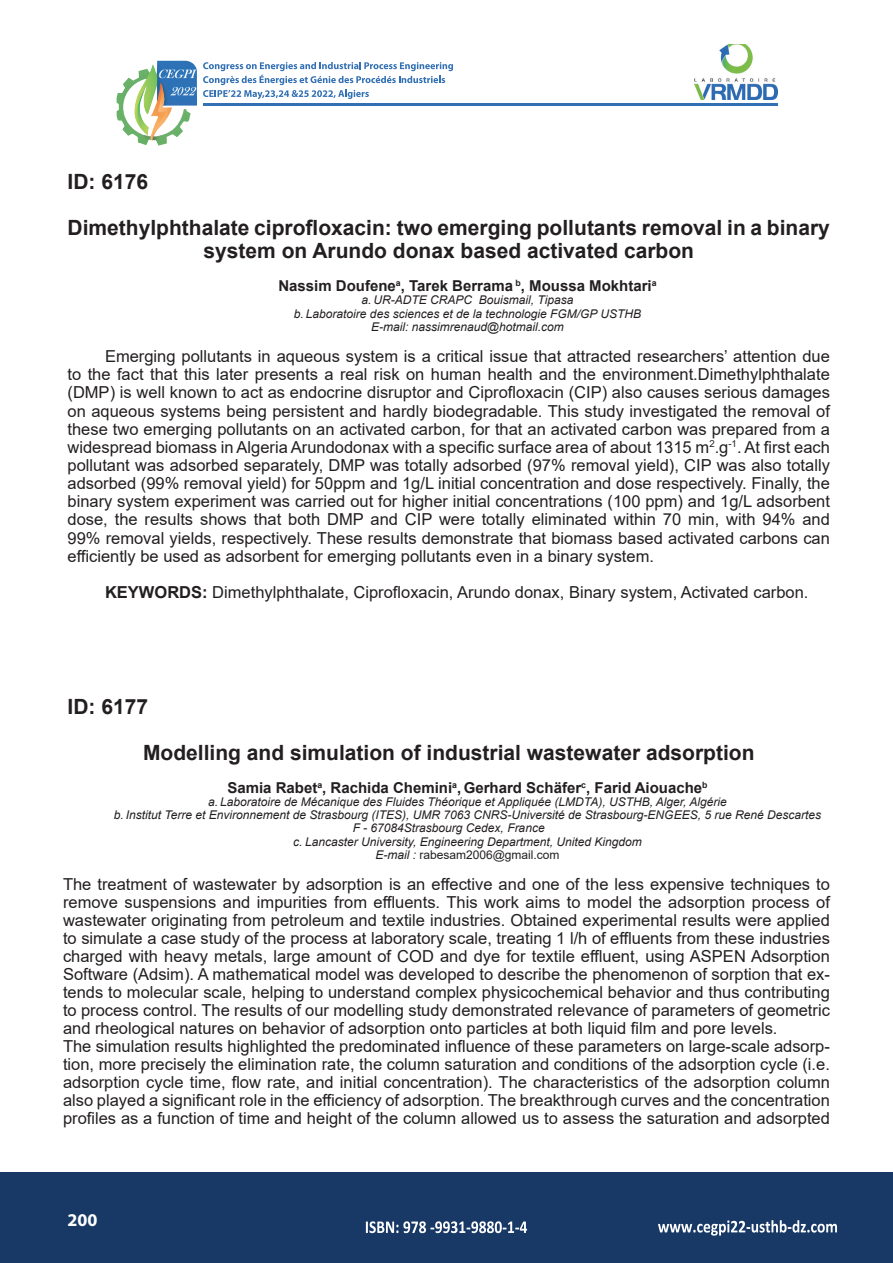
<style>
.page{position:relative;width:893px;height:1263px;background:#fff}
.page>*{position:absolute;margin:0;border:0;box-sizing:border-box;transform-origin:0 0}
.Titre-centre{font:700 21px/23.1px "Arial";color:#231f20;text-align:center}
.ID-Titre{font:700 21px "Arial";color:#231f20}
.t1{font:700 18px "Myriad Pro";color:#fff}
.Paragraph_Style_3{font:16.5px/18px "Arial";color:#231f20;text-align:justify}
.Titre{font:16.5px/18.1px "Arial";color:#231f20;text-align:justify}
.Titre-2{font:700 15px "Arial";color:#231f20}
.Titre-3{font:italic 12px/13.2px "Arial";color:#231f20}
.Titre-4{font:12px "Arial";color:#231f20}
.s1{font-weight:700}
.s2{font-style:italic}
</style>
<div class="page">
<div style="left:0;top:1172px;width:893px;height:91px;background:#183966"></div>
<svg style="left:366px;top:1221px;width:161px;height:12px"></svg>
<svg style="left:658px;top:1220px;width:179px;height:15px"></svg>
<svg style="left:203px;top:62px;width:250px;height:37px"></svg>
<img style="left:117px;top:61px;width:65px;height:84px">
<hr style="left:203px;top:103px;width:574px;height:2px;background:#3371b4">
<img style="left:695px;top:44px;width:82px;height:55px">
<p class="ID-Titre" style="left:68px;top:167px;width:82px">ID: 6176</p>
<p class="Titre-centre" style="left:68px;top:216px;width:764px">Dimethylphthalate ciprofloxacin: two emerging pollutants removal in a binary system on Arundo donax based activated carbon</p>
<p class="Titre-2" style="left:278px;top:275px;width:380px">Nassim Doufene<sup>a</sup>, Tarek Berrama <sup>b</sup>, Moussa Mokhtari<sup>a</sup></p>
<p class="Titre-3" style="left:361px;top:294px;width:213px">a. UR-ADTE CRAPC Bouismail, Tipasa</p>
<p class="Titre-3" style="left:294px;top:307px;width:349px">b. Laboratoire des sciences et de la technologie FGM/GP USTHB</p>
<p class="Titre-3" style="left:371px;top:320px;width:194px">E-mail: nassimrenaud@hotmail.com</p>
<p class="Titre" style="left:68px;top:347px;width:764px;text-indent:38px">Emerging pollutants in aqueous system is a critical issue that attracted researchers’ attention due to the fact that this later presents a real risk on human health and the environment.Dimethylphthalate (DMP) is well known to act as endocrine disruptor and Ciprofloxacin (CIP) also causes serious damages on aqueous systems being persistent and hardly biodegradable. This study investigated the removal of these two emerging pollutants on an activated carbon, for that an activated carbon was prepared from a widespread biomass in Algeria Arundodonax with a specific surface area of about 1315 m<sup>2</sup>.g<sup>-1</sup>. At first each pollutant was adsorbed separately, DMP was totally adsorbed (97% removal yield), CIP was also totally adsorbed (99% removal yield) for 50ppm and 1g/L initial concentration and dose respectively. Finally, the binary system experiment was carried out for higher initial concentrations (100 ppm) and 1g/L adsorbent dose, the results shows that both DMP and CIP were totally eliminated within 70 min, with 94% and 99% removal yields, respectively. These results demonstrate that biomass based activated carbons can efficiently be used as adsorbent for emerging pollutants even in a binary system.</p>
<p class="Titre" style="left:105px;top:583px;width:705px"><span class="s1">KEYWORDS:</span> Dimethylphthalate, Ciprofloxacin, Arundo donax, Binary system, Activated carbon.</p>
<p class="ID-Titre" style="left:68px;top:691px;width:82px">ID: 6177</p>
<p class="Titre-centre" style="left:143px;top:741px;width:613px">Modelling and simulation of industrial wastewater adsorption</p>
<p class="Titre-2" style="left:227px;top:777px;width:482px">Samia Rabet<sup>a</sup>, Rachida Chemini<sup>a</sup>, Gerhard Schäfer<sup>c</sup>, Farid Aiouache<sup>b</sup></p>
<p class="Titre-3" style="left:208px;top:795px;width:520px">a. Laboratoire de Mécanique des Fluides Théorique et Appliquée (LMDTA), USTHB, Alger, Algérie</p>
<p class="Titre-3" style="left:353px;top:808px;width:470px;text-indent:-239px">b. Institut Terre et Environnement de Strasbourg (ITES), UMR 7063 CNRS-Université de Strasbourg-ENGEES, 5 rue René Descartes<br>F - 67084Strasbourg Cedex, France</p>
<p class="Titre-3" style="left:293px;top:835px;width:350px">c. Lancaster University, Engineering Department, United Kingdom</p>
<p class="Titre-4" style="left:375px;top:846px;width:186px"><span class="s2">E-mail :</span> rabesam2006@gmail.com</p>
<p class="Paragraph_Style_3" style="left:63px;top:875px;width:768px">The treatment of wastewater by adsorption is an effective and one of the less expensive techniques to remove suspensions and impurities from effluents. This work aims to model the adsorption process of wastewater originating from petroleum and textile industries. Obtained experimental results were applied to simulate a case study of the process at laboratory scale, treating 1 l/h of effluents from these industries charged with heavy metals, large amount of COD and dye for textile effluent, using ASPEN Adsorption Software (Adsim). A mathematical model was developed to describe the phenomenon of sorption that ex&shy;tends to molecular scale, helping to understand complex physicochemical behavior and thus contributing to process control. The results of our modelling study demonstrated relevance of parameters of geometric and rheological natures on behavior of adsorption onto particles at both liquid film and pore levels.</p>
<p class="Paragraph_Style_3" style="left:63px;top:1037px;width:768px">The simulation results highlighted the predominated influence of these parameters on large-scale adsorp&shy;tion, more precisely the elimination rate, the column saturation and conditions of the adsorption cycle (i.e. adsorption cycle time, flow rate, and initial concentration). The characteristics of the adsorption column also played a significant role in the efficiency of adsorption. The breakthrough curves and the concentration profiles as a function of time and height of the column allowed us to assess the saturation and adsorpted</p>
<p class="t1" style="left:68px;top:1208px;width:31px">200</p>
</div>
